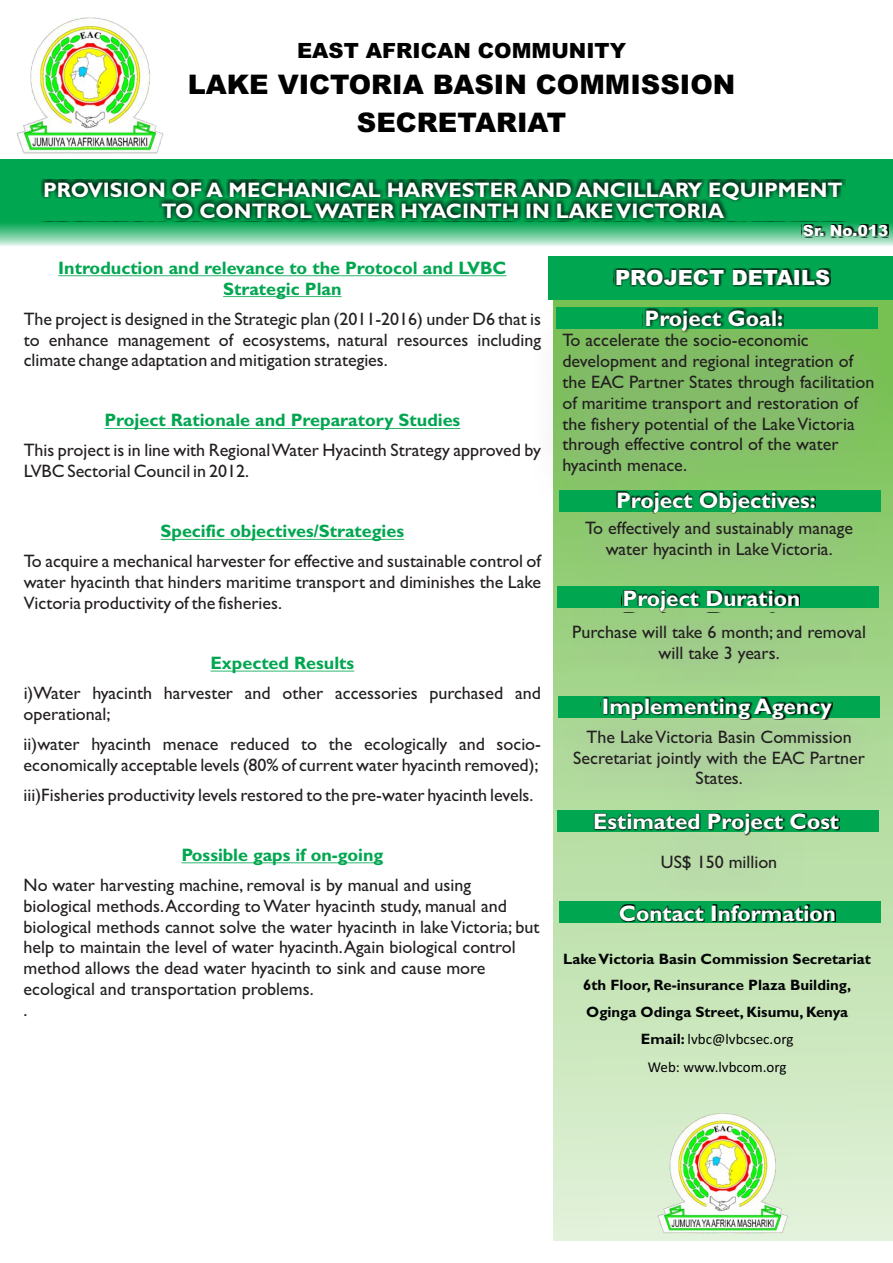
<style>
.page{position:relative;width:893px;height:1263px;background:#fff}
.page>*{position:absolute;margin:0;border:0;box-sizing:border-box;transform-origin:0 0}
.t1{font:900 27px/38.1px "Arial";color:#000;text-align:center}
.t2{font:700 22.5px "Gill Sans";color:#fff}
.t3{font:700 21px/20.9px "Gill Sans";color:#fff;text-align:center}
.t4{font:900 21px "Arial";color:#000}
.t5{font:900 21px "Arial";color:#fff}
.t6{font:18px/20.9px "Gill Sans";color:#231f20}
.t7{font:700 18px/20.9px "Gill Sans";color:#00a650;text-align:center}
.t8{font:900 15.3px "Arial";color:#fff}
.t9{font:700 15px/26.4px "Gill Sans";color:#020304;text-align:center}
.t10{font:15px/27.9px "Calibri";color:#020304;text-align:center}
.s1{font-family:"Gill Sans";font-weight:700}
</style>
<div class="page">
<div style="left:553px;top:256px;width:339px;height:985px;background:#e0f0d7"></div>
<svg style="left:0;top:159px;width:893px;height:87px;background:#33b672"></svg>
<div style="left:40px;top:179px;width:805px;height:42px;background:#000;opacity:.98"></div>
<div style="left:802px;top:224px;width:87px;height:13px;background:#000;opacity:.98"></div>
<div style="left:548px;top:256px;width:345px;height:44px;background:#00a650"></div>
<div style="left:613px;top:268px;width:218px;height:19px;background:#000;opacity:.98"></div>
<img style="left:17px;top:17px;width:147px;height:136px">
<img style="left:657px;top:1173px;width:131px;height:61px">
<div style="left:531px;top:298px;width:362px;height:875px;background:#a7a9ac;opacity:.98"></div>
<div style="left:559px;top:901px;width:322px;height:22px;background:#00a650"></div>
<div style="left:558px;top:810px;width:321px;height:22px;background:#00a650"></div>
<div style="left:558px;top:695px;width:321px;height:22px;background:#00a650"></div>
<div style="left:557px;top:586px;width:322px;height:22px;background:#00a650"></div>
<div style="left:559px;top:490px;width:322px;height:22px;background:#00a650"></div>
<div style="left:557px;top:307px;width:321px;height:22px;background:#00a650"></div>
<div style="left:642px;top:308px;width:142px;height:25px;background:#000;opacity:.98"></div>
<div style="left:615px;top:491px;width:201px;height:23px;background:#000;opacity:.98"></div>
<div style="left:621px;top:590px;width:179px;height:22px;background:#000;opacity:.98"></div>
<div style="left:601px;top:697px;width:232px;height:23px;background:#000;opacity:.98"></div>
<div style="left:592px;top:813px;width:248px;height:22px;background:#000;opacity:.98"></div>
<div style="left:618px;top:904px;width:217px;height:18px;background:#000;opacity:.98"></div>
<hr style="left:58px;top:275px;width:448px;height:1px;background:#00a650">
<hr style="left:223px;top:296px;width:119px;height:1px;background:#00a650">
<hr style="left:104px;top:428px;width:356px;height:1px;background:#00a650">
<hr style="left:161px;top:539px;width:243px;height:1px;background:#00a650">
<hr style="left:211px;top:671px;width:143px;height:1px;background:#00a650">
<hr style="left:182px;top:862px;width:201px;height:1px;background:#00a650">
<p class="t4" style="left:297px;top:43px;width:331px">EAST AFRICAN COMMUNITY</p>
<h1 class="t1" style="left:188px;top:68px;width:549px">LAKE VICTORIA BASIN COMMISSION<br>SECRETARIAT</h1>
<p class="t3" style="left:43px;top:182px;width:801px">PROVISION OF A MECHANICAL HARVESTER AND ANCILLARY EQUIPMENT<br>TO CONTROL WATER HYACINTH IN LAKE VICTORIA</p>
<p class="t8" style="left:803px;top:225px;width:87px">Sr. No.013</p>
<p class="t5" style="left:615px;top:270px;width:217px">PROJECT DETAILS</p>
<p class="t7" style="left:58px;top:259px;width:450px">Introduction and relevance to the Protocol and LVBC<br>Strategic Plan</p>
<p class="t6" style="left:24px;top:310px;width:519px;text-align:justify">The project is designed in the Strategic plan (2011-2016) under D6 that is to enhance management of ecosystems, natural resources including climate change adaptation and mitigation strategies.</p>
<p class="t7" style="left:104px;top:412px;width:357px">Project Rationale and Preparatory Studies</p>
<p class="t6" style="left:24px;top:442px;width:519px">This project is in line with Regional Water Hyacinth Strategy approved by<br>LVBC Sectorial Council in 2012.</p>
<p class="t7" style="left:161px;top:523px;width:245px">Specific objectives/Strategies</p>
<p class="t6" style="left:24px;top:553px;width:519px;text-align:justify">To acquire a mechanical harvester for effective and sustainable control of water hyacinth that hinders maritime transport and diminishes the Lake Victoria productivity of the fisheries.</p>
<p class="t7" style="left:211px;top:654px;width:145px">Expected Results</p>
<p class="t6" style="left:24px;top:684px;width:519px">i)Water hyacinth harvester and other accessories purchased and operational;</p>
<p class="t6" style="left:24px;top:735px;width:519px">ii)water hyacinth menace reduced to the ecologically and socio&shy;economically acceptable levels (80% of current water hyacinth removed);</p>
<p class="t6" style="left:24px;top:786px;width:511px">iii)Fisheries productivity levels restored to the pre-water hyacinth levels.</p>
<p class="t7" style="left:182px;top:846px;width:203px">Possible gaps if on-going</p>
<p class="t6" style="left:24px;top:876px;width:517px">No water harvesting machine, removal is by manual and using biological methods.According to Water hyacinth study, manual and biological methods cannot solve the water hyacinth in lake Victoria; but help to maintain the level of water hyacinth.Again biological control method allows the dead water hyacinth to sink and cause more ecological and transportation problems.<br>.</p>
<p class="t2" style="left:645px;top:310px;width:140px">Project Goal:</p>
<p class="t6" style="left:562px;top:331px;width:313px">To accelerate the socio-economic development and regional integration of the EAC Partner States through facilitation of maritime transport and restoration of the fishery potential of the Lake Victoria through effective control of the water hyacinth menace.</p>
<p class="t2" style="left:616px;top:492px;width:201px">Project Objectives:</p>
<p class="t6" style="left:585px;top:519px;width:270px;text-align:center">To effectively and sustainably manage water hyacinth in Lake Victoria.</p>
<p class="t2" style="left:623px;top:591px;width:179px">Project Duration</p>
<p class="t6" style="left:572px;top:624px;width:295px;text-align:center">Purchase will take 6 month; and removal will take 3 years.</p>
<p class="t2" style="left:602px;top:698px;width:231px">Implementing Agency</p>
<p class="t6" style="left:573px;top:728px;width:293px;text-align:center">The Lake Victoria Basin Commission<br>Secretariat jointly with the EAC Partner<br>States.</p>
<p class="t2" style="left:593px;top:814px;width:247px">Estimated Project Cost</p>
<p class="t6" style="left:661px;top:853px;width:118px">US$ 150 million</p>
<p class="t2" style="left:619px;top:905px;width:219px">Contact Information</p>
<p class="t9" style="left:563px;top:947px;width:309px">Lake Victoria Basin Commission Secretariat<br>6th Floor, Re-insurance Plaza Building,<br>Oginga Odinga Street, Kisumu, Kenya</p>
<p class="t10" style="left:641px;top:1026px;width:154px"><span class="s1">Email:</span> lvbc@lvbcsec.org<br>Web: www.lvbcom.org</p>
</div>
